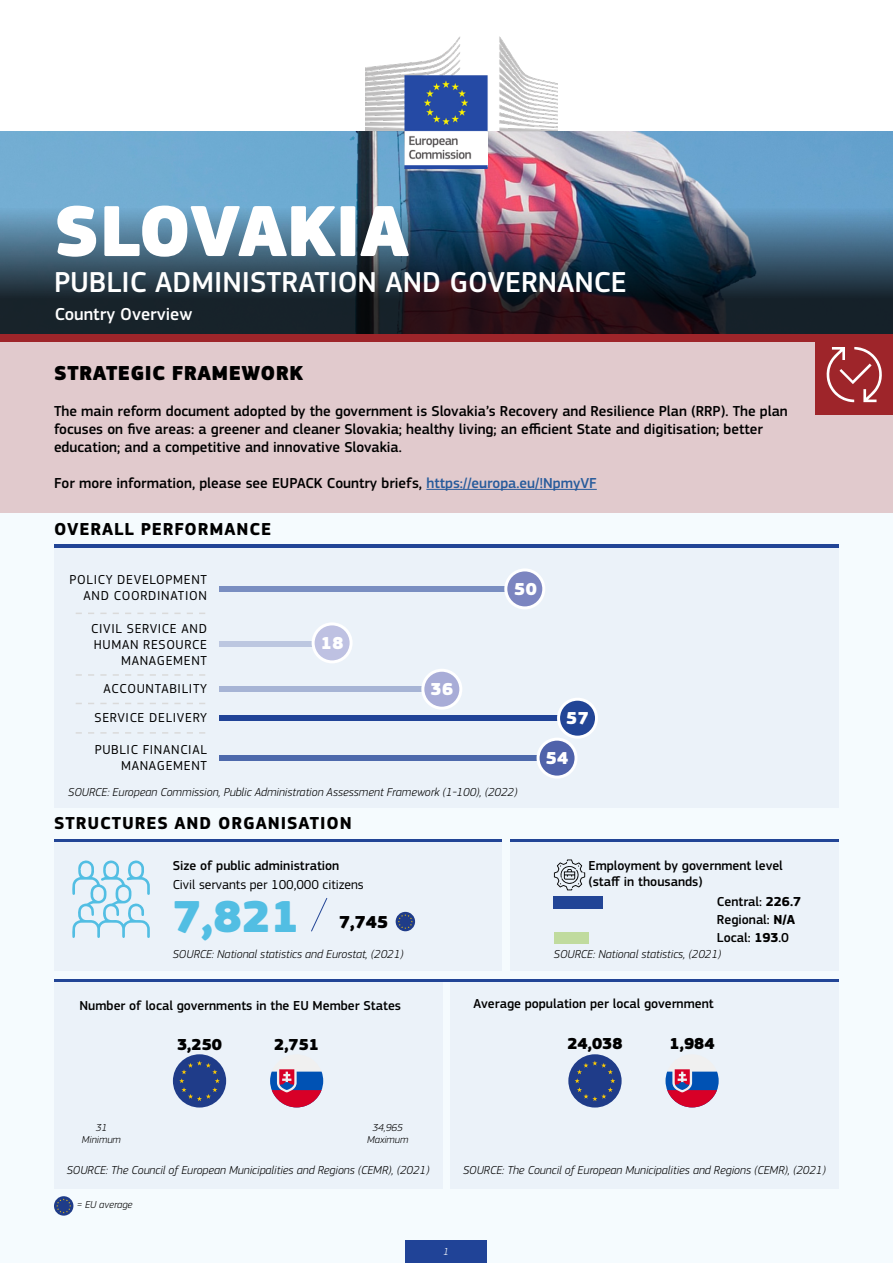
<style>
.page{position:relative;width:893px;height:1263px;background:#fff}
.page>*{position:absolute;margin:0;border:0;box-sizing:border-box;transform-origin:0 0}
.Country_Name{font:900 75px "EC Square Sans Pro Extra";color:#fff}
.t1{font:900 46.5px "EC Square Sans Pro Extra";color:#52bee3}
.t2{font:500 30px "EC Square Sans Pro";color:#fff}
.Strategic_Framework{font:900 21px "EC Square Sans Pro Extra";letter-spacing:.02em;color:#000}
.Subtitles{font:700 18px "EC Square Sans Pro";letter-spacing:.05em;color:#000}
.t3{font:500 18px "EC Square Sans Pro";color:#fff}
.Paragraph_Style_7{font:900 18px "EC Square Sans Pro Extra";letter-spacing:.03em;color:#fff}
.t4{font:900 18px "EC Square Sans Pro Extra";color:#000}
.t5{font:900 16.5px "EC Square Sans Pro Extra";color:#000}
.Strategic_framework{font:500 15px/18px "EC Square Sans Pro";color:#000}
.Paragraph_Style_9{font:500 13.5px/16.2px "EC Square Sans Pro";color:#000}
.Paragraph_Style_7-2{font:13.5px/16.2px "EC Square Sans Pro";letter-spacing:.05em;color:#000;text-align:right}
.Paragraph_Style_7-3{font:13.5px "EC Square Sans Pro";color:#000}
.t6{font:italic 300 12px "EC Square Sans Pro";color:#000}
.Paragraph_Style_9-2{font:italic 300 10.5px "EC Square Sans Pro";color:#000}
.t7{font:italic 300 10.5px "EC Square Sans Pro";color:#fff}
.s1{color:#275b9b}
.s2{font-weight:700}
</style>
<div class="page">
<div style="left:0;top:200px;width:893px;height:1063px;background:#f5fbfe"></div>
<div style="left:54px;top:982px;width:388px;height:206px;background:#ebf2f9"></div>
<div style="left:451px;top:982px;width:388px;height:206px;background:#ebf2f9"></div>
<div style="left:54px;top:548px;width:785px;height:259px;background:#ebf2f9"></div>
<div style="left:54px;top:842px;width:448px;height:128px;background:#ebf2f9"></div>
<div style="left:0;top:337px;width:893px;height:175px;background:#e1cacd"></div>
<hr style="left:54px;top:839px;width:448px;height:3px;background:#224596">
<div style="left:0;top:334px;width:893px;height:7px;background:#9e252a"></div>
<div style="left:815px;top:338px;width:78px;height:77px;background:#9e252a"></div>
<div style="left:406px;top:1240px;width:81px;height:23px;background:#204397"></div>
<div style="left:510px;top:842px;width:329px;height:128px;background:#ebf2f9"></div>
<hr style="left:510px;top:839px;width:329px;height:3px;background:#224596">
<img style="left:0;top:132px;width:893px;height:202px">
<img style="left:366px;top:37px;width:191px;height:132px">
<hr style="left:426px;top:489px;width:171px;height:1px;background:#275b9b">
<svg style="left:311px;top:898px;width:17px;height:34px"></svg>
<div style="left:554px;top:896px;width:49px;height:12px;background:#224596"></div>
<svg style="left:554px;top:859px;width:31px;height:31px"></svg>
<svg style="left:72px;top:860px;width:78px;height:78px"></svg>
<svg style="left:826px;top:347px;width:56px;height:55px"></svg>
<div style="left:219px;top:586px;width:308px;height:6px;background:#798ec1"></div>
<div style="left:219px;top:641px;width:131px;height:6px;background:#bcc7e0"></div>
<div style="left:219px;top:715px;width:349px;height:6px;background:#204397"></div>
<div style="left:219px;top:755px;width:328px;height:6px;background:#4d69ac"></div>
<div style="left:219px;top:686px;width:229px;height:6px;background:#a6b4d5"></div>
<hr style="left:54px;top:544px;width:785px;height:4px;background:#224596">
<svg style="left:76px;top:613px;width:129px;height:1px"></svg>
<svg style="left:76px;top:674px;width:129px;height:2px"></svg>
<svg style="left:76px;top:703px;width:129px;height:1px"></svg>
<svg style="left:76px;top:732px;width:129px;height:2px"></svg>
<div style="left:506px;top:570px;width:38px;height:38px;background:#7c85c0;border-radius:50%"></div>
<div style="left:504px;top:568px;width:41px;height:41px;border:3px solid #fff;border-radius:50%"></div>
<div style="left:423px;top:670px;width:38px;height:38px;background:#a8acd7;border-radius:50%"></div>
<div style="left:421px;top:669px;width:41px;height:41px;border:3px solid #fff;border-radius:50%"></div>
<div style="left:313px;top:624px;width:38px;height:38px;background:#bec1e2;border-radius:50%"></div>
<div style="left:312px;top:622px;width:41px;height:41px;border:3px solid #fff;border-radius:50%"></div>
<div style="left:559px;top:699px;width:37px;height:38px;background:#224596;border-radius:50%"></div>
<div style="left:557px;top:698px;width:41px;height:41px;border:3px solid #fff;border-radius:50%"></div>
<div style="left:538px;top:739px;width:38px;height:38px;background:#4f62aa;border-radius:50%"></div>
<div style="left:537px;top:738px;width:40px;height:41px;border:3px solid #fff;border-radius:50%"></div>
<div style="left:554px;top:932px;width:35px;height:11px;background:#c0db9e"></div>
<svg style="left:396px;top:912px;width:19px;height:19px"></svg>
<svg style="left:398px;top:914px;width:15px;height:15px"></svg>
<hr style="left:396px;top:979px;width:443px;height:3px;background:#224596">
<hr style="left:54px;top:979px;width:388px;height:3px;background:#224596">
<svg style="left:54px;top:1196px;width:19px;height:19px"></svg>
<svg style="left:56px;top:1198px;width:15px;height:15px"></svg>
<div style="left:173px;top:1054px;width:53px;height:53px;background:#1f3c89;border-radius:50%"></div>
<svg style="left:179px;top:1061px;width:41px;height:40px"></svg>
<div style="left:568px;top:1054px;width:54px;height:53px;background:#1f3c89;border-radius:50%"></div>
<svg style="left:575px;top:1061px;width:40px;height:40px"></svg>
<div style="left:270px;top:1054px;width:53px;height:53px;background:#f0f0f0;border-radius:50%"></div>
<svg style="left:270px;top:1069px;width:53px;height:38px"></svg>
<div style="left:665px;top:1054px;width:54px;height:53px;background:#f0f0f0;border-radius:50%"></div>
<svg style="left:665px;top:1069px;width:54px;height:38px"></svg>
<p class="Country_Name" style="left:54px;top:185px;width:356px">SLOVAKIA</p>
<p class="t2" style="left:54px;top:265px;width:574px">PUBLIC ADMINISTRATION AND GOVERNANCE</p>
<p class="t3" style="left:55px;top:304px;width:139px">Country Overview</p>
<p class="Strategic_Framework" style="left:54px;top:360px;width:251px">STRATEGIC FRAMEWORK</p>
<p class="Strategic_framework" style="left:54px;top:402px;width:735px">The main reform document adopted by the government is Slovakia’s Recovery and Resilience Plan (RRP). The plan focuses on five areas: a greener and cleaner Slovakia; healthy living; an efficient State and digitisation; better education; and a competitive and innovative Slovakia.</p>
<p class="Strategic_framework" style="left:54px;top:474px;width:544px">For more information, please see EUPACK Country briefs, <span class="s1">https://europa.eu/!NpmyVF</span></p>
<p class="Subtitles" style="left:54px;top:518px;width:218px">OVERALL PERFORMANCE</p>
<p class="Paragraph_Style_7-2" style="left:70px;top:571px;width:139px">POLICY DEVELOPMENT<br>AND COORDINATION</p>
<p class="Paragraph_Style_7" style="left:514px;top:578px;width:24px">50</p>
<p class="Paragraph_Style_7-2" style="left:91px;top:620px;width:117px">CIVIL SERVICE AND<br>HUMAN RESOURCE<br>MANAGEMENT</p>
<p class="Paragraph_Style_7" style="left:321px;top:632px;width:24px">18</p>
<p class="Paragraph_Style_7-2" style="left:104px;top:680px;width:105px">ACCOUNTABILITY</p>
<p class="Paragraph_Style_7" style="left:430px;top:678px;width:24px">36</p>
<p class="Paragraph_Style_7-2" style="left:95px;top:709px;width:114px">SERVICE DELIVERY</p>
<p class="Paragraph_Style_7" style="left:566px;top:707px;width:24px">57</p>
<p class="Paragraph_Style_7-2" style="left:95px;top:741px;width:114px">PUBLIC FINANCIAL<br>MANAGEMENT</p>
<p class="Paragraph_Style_7" style="left:546px;top:747px;width:24px">54</p>
<p class="t6" style="left:68px;top:785px;width:451px">SOURCE: European Commission, Public Administration Assessment Framework (1-100), (2022)</p>
<p class="Subtitles" style="left:54px;top:813px;width:299px">STRUCTURES AND ORGANISATION</p>
<p class="Paragraph_Style_9" style="left:173px;top:857px;width:168px">Size of public administration</p>
<p class="Paragraph_Style_7-3" style="left:173px;top:877px;width:193px">Civil servants per 100,000 citizens</p>
<p class="t1" style="left:173px;top:887px;width:128px">7,821</p>
<p class="t4" style="left:339px;top:910px;width:50px">7,745</p>
<p class="Paragraph_Style_9" style="left:589px;top:857px;width:196px">Employment by government level (staff in thousands)</p>
<p class="Paragraph_Style_9" style="left:717px;top:893px;width:86px">Central: <span class="s2">226.7</span></p>
<p class="Paragraph_Style_9" style="left:717px;top:911px;width:80px">Regional: <span class="s2">N/A</span></p>
<p class="Paragraph_Style_9" style="left:717px;top:929px;width:74px">Local: <span class="s2">193</span>.0</p>
<p class="t6" style="left:173px;top:947px;width:232px">SOURCE: National statistics and Eurostat, (2021)</p>
<p class="t6" style="left:554px;top:947px;width:169px">SOURCE: National statistics, (2021)</p>
<p class="Paragraph_Style_9" style="left:80px;top:997px;width:323px">Number of local governments in the EU Member States</p>
<p class="Paragraph_Style_9" style="left:473px;top:995px;width:242px">Average population per local government</p>
<p class="t5" style="left:177px;top:1034px;width:46px">3,250</p>
<p class="t5" style="left:567px;top:1033px;width:57px">24,038</p>
<p class="t5" style="left:670px;top:1033px;width:46px">1,984</p>
<p class="t5" style="left:274px;top:1034px;width:46px">2,751</p>
<p class="Paragraph_Style_9-2" style="left:373px;top:1121px;width:32px">34,965</p>
<p class="t6" style="left:67px;top:1163px;width:364px">SOURCE: The Council of European Municipalities and Regions (CEMR), (2021)</p>
<p class="t6" style="left:463px;top:1163px;width:364px">SOURCE: The Council of European Municipalities and Regions (CEMR), (2021)</p>
<p class="Paragraph_Style_9-2" style="left:96px;top:1121px;width:13px">31</p>
<p class="Paragraph_Style_9-2" style="left:82px;top:1133px;width:41px">Minimum</p>
<p class="Paragraph_Style_9-2" style="left:367px;top:1133px;width:43px">Maximum</p>
<p class="Paragraph_Style_9-2" style="left:77px;top:1198px;width:57px">= EU average</p>
<p class="t7" style="left:443px;top:1245px;width:7px">1</p>
</div>
